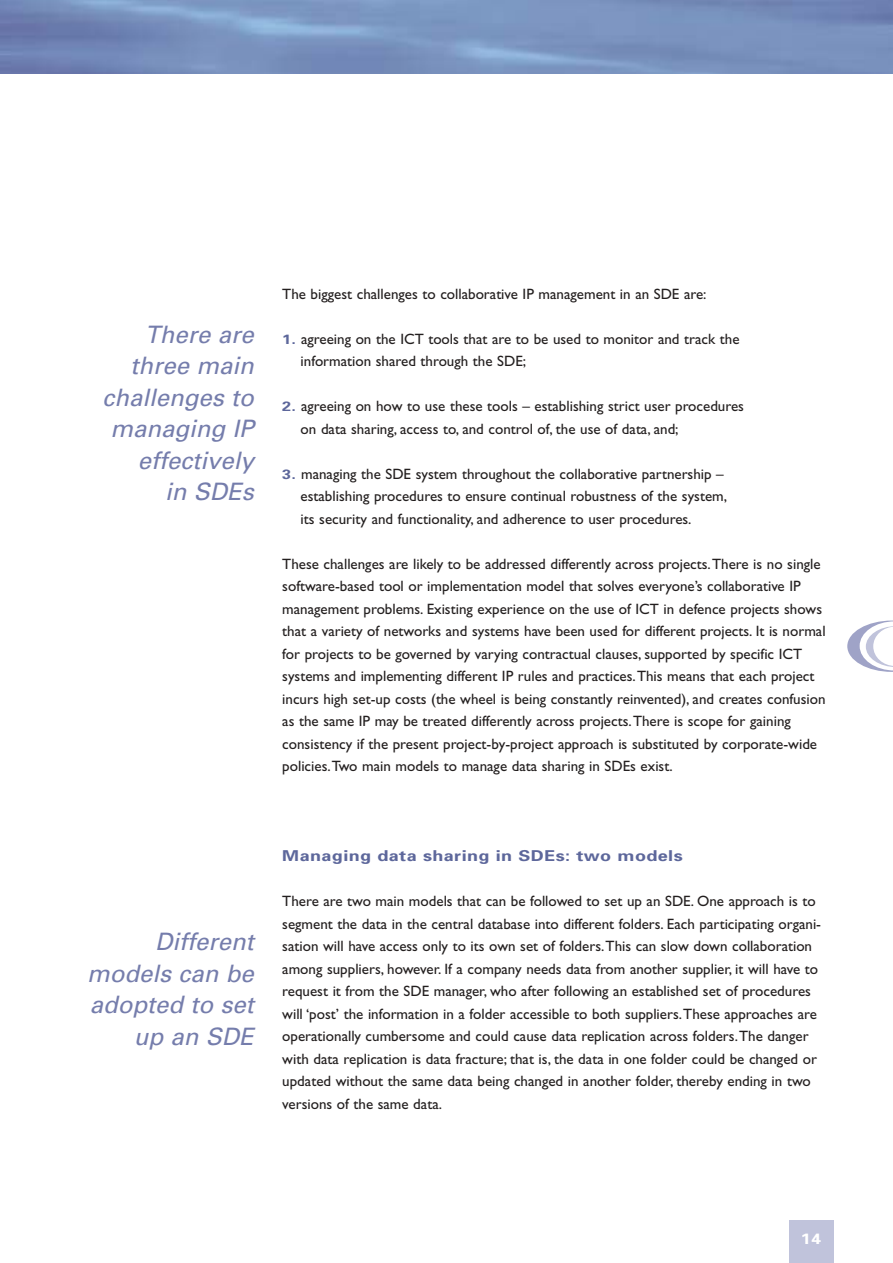
<style>
.page{position:relative;width:893px;height:1263px;background:#fff}
.page>*{position:absolute;margin:0;border:0;box-sizing:border-box;transform-origin:0 0}
.t1{font:italic 24px/31.5px "Univers";color:#757dac;text-align:right}
.t2{font:15px/22.5px "Gill Sans";color:#231f1f}
.t3{font:700 15px "Univers";letter-spacing:.02em;color:#5d679b;scale:1.2 1}
.t4{font:700 15px "Univers";color:#fff;scale:1.2 1}
.s1{font-family:"Univers";font-weight:700;font-size:13.5px;color:#5d679b}
</style>
<div class="page">
<div style="left:788px;top:1220px;width:45px;height:43px;background:#c0c3db"></div>
<svg style="left:847px;top:621px;width:45px;height:51px"></svg>
<img style="left:0;top:0;width:892px;height:74px">
<h1 class="t1" style="left:102px;top:321px;width:157px">There are three main challenges to managing IP effectively<br>in SDEs</h1>
<p class="t2" style="left:282px;top:284px;width:426px">The biggest challenges to collaborative IP management in an SDE are:</p>
<p class="t2" style="left:300px;top:329px;width:440px;text-indent:-18px"><span class="s1">1.</span> agreeing on the ICT tools that are to be used to monitor and track the information shared through the SDE;</p>
<p class="t2" style="left:300px;top:396px;width:445px;text-indent:-18px"><span class="s1">2.</span> agreeing on how to use these tools – establishing strict user procedures on data sharing, access to, and control of, the use of data, and;</p>
<p class="t2" style="left:300px;top:464px;width:428px;text-indent:-18px"><span class="s1">3.</span> managing the SDE system throughout the collaborative partnership – establishing procedures to ensure continual robustness of the system, its security and functionality, and adherence to user procedures.</p>
<p class="t2" style="left:282px;top:554px;width:545px">These challenges are likely to be addressed differently across projects.There is no single software-based tool or implementation model that solves everyone’s collaborative IP management problems. Existing experience on the use of ICT in defence projects shows that a variety of networks and systems have been used for different projects. It is normal for projects to be governed by varying contractual clauses, supported by specific ICT systems and implementing different IP rules and practices.This means that each project incurs high set-up costs (the wheel is being constantly reinvented), and creates confusion as the same IP may be treated differently across projects.There is scope for gaining consistency if the present project-by-project approach is substituted by corporate-wide policies.Two main models to manage data sharing in SDEs exist.</p>
<h1 class="t1" style="left:87px;top:928px;width:173px">Different models can be adopted to set up an SDE</h1>
<p class="t3" style="left:282px;top:850px;width:335px">Managing data sharing in SDEs: two models</p>
<p class="t2" style="left:282px;top:891px;width:540px">There are two main models that can be followed to set up an SDE. One approach is to segment the data in the central database into different folders. Each participating organi&shy;sation will have access only to its own set of folders.This can slow down collaboration among suppliers, however. If a company needs data from another supplier, it will have to request it from the SDE manager, who after following an established set of procedures will ‘post’ the information in a folder accessible to both suppliers.These approaches are operationally cumbersome and could cause data replication across folders.The danger with data replication is data fracture; that is, the data in one folder could be changed or updated without the same data being changed in another folder, thereby ending in two versions of the same data.</p>
<p class="t4" style="left:800px;top:1233px;width:19px">14</p>
</div>
